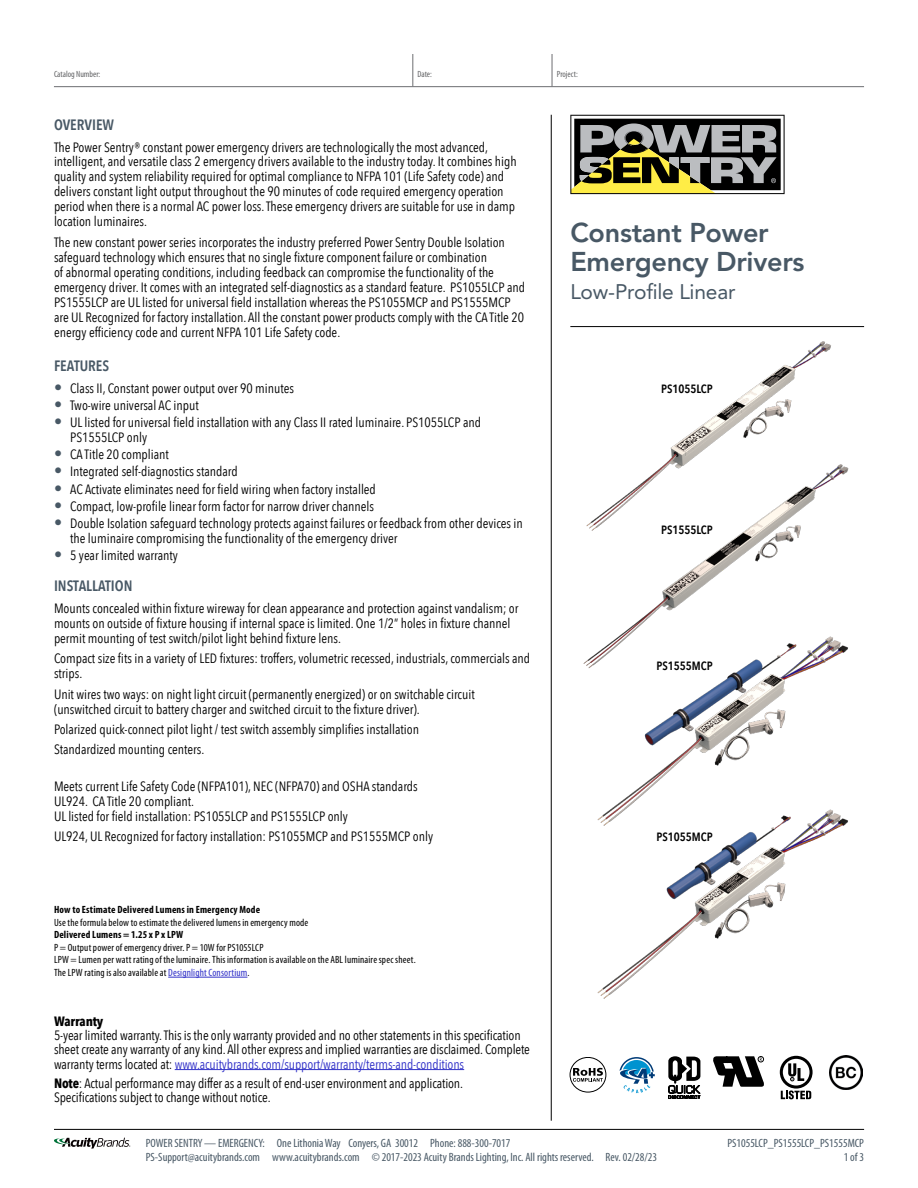
<style>
.page{position:relative;width:918px;height:1188px;background:#fff}
.page>*{position:absolute;margin:0;border:0;box-sizing:border-box;transform-origin:0 0}
.t1{font:800 27px/28.5px "Avenir LT Std";letter-spacing:-.01em;color:#485865}
.t2{font:21px "Avenir LT Std";letter-spacing:-.01em;color:#485865}
.t3{font:600 15px "Avenir Next Condensed";color:#485865}
.t4{font:13.5px/15px "Avenir Next Condensed";color:#000}
.t5{font:700 13.5px "Avenir Next Condensed";letter-spacing:-.01em;color:#000}
.t6{font:condensed 12px/14.2px "Myriad Pro";color:#485865}
.t7{font:600 12px "Avenir Next Condensed";color:#000}
.t8{font:condensed 10.5px/12.6px "Myriad Pro";letter-spacing:.015em;color:#000}
.t9{font:700 condensed 10.5px "Myriad Pro";letter-spacing:.02em;color:#000}
.t10{font:condensed 9px "Myriad Pro";color:#636466}
.s1{font-size:16.2px;color:#485865}
.s2{color:#3232c8}
.s3{font-weight:700}
</style>
<div class="page">
<hr style="left:54px;top:1129px;width:810px;height:1px;background:#000">
<svg style="left:54px;top:1138px;width:76px;height:11px"></svg>
<hr style="left:54px;top:86px;width:810px;height:1px;background:#6d6e71">
<hr style="left:413px;top:54px;width:1px;height:32px;background:#6d6e71">
<hr style="left:552px;top:54px;width:1px;height:32px;background:#6d6e71">
<img style="left:670px;top:341px;width:161px;height:108px">
<img style="left:586px;top:449px;width:263px;height:183px">
<img style="left:583px;top:632px;width:265px;height:173px">
<hr style="left:551px;top:115px;width:1px;height:1006px;background:#000">
<hr style="left:570px;top:326px;width:294px;height:1px;background:#000">
<hr style="left:175px;top:1069px;width:289px;height:1px;background:#3232c8">
<svg style="left:570px;top:115px;width:215px;height:79px"></svg>
<hr style="left:168px;top:977px;width:79px;height:1px;background:#3232c8">
<svg style="left:780px;top:1056px;width:33px;height:43px"></svg>
<img style="left:829px;top:1056px;width:34px;height:33px">
<svg style="left:713px;top:1056px;width:51px;height:31px"></svg>
<img style="left:597px;top:805px;width:251px;height:194px">
<svg style="left:620px;top:1057px;width:35px;height:36px"></svg>
<svg style="left:668px;top:1056px;width:32px;height:43px"></svg>
<div style="left:570px;top:1057px;width:36px;height:35px;border:1px solid #000;border-radius:50%"></div>
<svg style="left:573px;top:1068px;width:30px;height:14px"></svg>
<p class="t10" style="left:54px;top:69px;width:48px">Catalog Number:</p>
<p class="t10" style="left:417px;top:69px;width:16px">Date:</p>
<p class="t10" style="left:557px;top:69px;width:22px">Project:</p>
<p class="t3" style="left:54px;top:112px;width:62px">OVERVIEW</p>
<p class="t4" style="left:54px;top:139px;width:464px">The Power Sentry® constant power emergency drivers are technologically the most advanced, intelligent, and versatile class 2 emergency drivers available to the industry today. It combines high quality and system reliability required for optimal compliance to NFPA 101 (Life Safety code) and delivers constant light output throughout the 90 minutes of code required emergency operation period when there is a normal AC power loss. These emergency drivers are suitable for use in damp location luminaires.</p>
<p class="t4" style="left:54px;top:234px;width:473px">The new constant power series incorporates the industry preferred Power Sentry Double Isolation safeguard technology which ensures that no single fixture component failure or combination<br>of abnormal operating conditions, including feedback can compromise the functionality of the emergency driver. It comes with an integrated self-diagnostics as a standard feature. PS1055LCP and PS1555LCP are UL listed for universal field installation whereas the PS1055MCP and PS1555MCP are UL Recognized for factory installation. All the constant power products comply with the CA Title 20 energy efficiency code and current NFPA 101 Life Safety code.</p>
<p class="t3" style="left:54px;top:353px;width:57px">FEATURES</p>
<p class="t4" style="left:54px;top:380px;width:242px"><span class="s1">•</span> Class II, Constant power output over 90 minutes</p>
<p class="t4" style="left:54px;top:397px;width:146px"><span class="s1">•</span> Two-wire universal AC input</p>
<p class="t4" style="left:70px;top:414px;width:412px;text-indent:-16px"><span class="s1">•</span> UL listed for universal field installation with any Class II rated luminaire. PS1055LCP and<br>PS1555LCP only</p>
<p class="t4" style="left:54px;top:446px;width:116px"><span class="s1">•</span> CA Title 20 compliant</p>
<p class="t4" style="left:54px;top:464px;width:185px"><span class="s1">•</span> Integrated self-diagnostics standard</p>
<p class="t4" style="left:54px;top:481px;width:323px"><span class="s1">•</span> AC Activate eliminates need for field wiring when factory installed</p>
<p class="t4" style="left:54px;top:498px;width:322px"><span class="s1">•</span> Compact, low-profile linear form factor for narrow driver channels</p>
<p class="t4" style="left:70px;top:515px;width:454px;text-indent:-16px"><span class="s1">•</span> Double Isolation safeguard technology protects against failures or feedback from other devices in the luminaire compromising the functionality of the emergency driver</p>
<p class="t4" style="left:54px;top:547px;width:125px"><span class="s1">•</span> 5 year limited warranty</p>
<p class="t3" style="left:54px;top:573px;width:80px">INSTALLATION</p>
<p class="t4" style="left:54px;top:600px;width:466px">Mounts concealed within fixture wireway for clean appearance and protection against vandalism; or mounts on outside of fixture housing if internal space is limited. One 1/2” holes in fixture channel permit mounting of test switch/pilot light behind fixture lens.</p>
<p class="t4" style="left:54px;top:650px;width:478px">Compact size fits in a variety of LED fixtures: troffers, volumetric recessed, industrials, commercials and strips.</p>
<p class="t4" style="left:54px;top:686px;width:422px">Unit wires two ways: on night light circuit (permanently energized) or on switchable circuit (unswitched circuit to battery charger and switched circuit to the fixture driver).</p>
<p class="t4" style="left:54px;top:718px;width:367px;line-height:20.4px">Polarized quick-connect pilot light / test switch assembly simplifies installation<br>Standardized mounting centers.</p>
<p class="t4" style="left:54px;top:778px;width:365px">Meets current Life Safety Code (NFPA101), NEC (NFPA70) and OSHA standards<br>UL924. CA Title 20 compliant.<br>UL listed for field installation: PS1055LCP and PS1555LCP only</p>
<p class="t4" style="left:54px;top:829px;width:381px">UL924, UL Recognized for factory installation: PS1055MCP and PS1555MCP only</p>
<p class="t9" style="left:54px;top:904px;width:208px">How to Estimate Delivered Lumens in Emergency Mode</p>
<p class="t8" style="left:54px;top:916px;width:256px">Use the formula below to estimate the delivered lumens in emergency mode</p>
<p class="t9" style="left:54px;top:929px;width:131px">Delivered Lumens = 1.25 x P x LPW</p>
<p class="t8" style="left:54px;top:941px;width:363px">P = Output power of emergency driver. P = 10W for PS1055LCP<br>LPW = Lumen per watt rating of the luminaire. This information is available on the ABL luminaire spec sheet.<br>The LPW rating is also available at <span class="s2">Designlight Consortium</span>.</p>
<p class="t5" style="left:54px;top:1013px;width:51px">Warranty</p>
<p class="t4" style="left:54px;top:1028px;width:478px;line-height:14.2px">5-year limited warranty. This is the only warranty provided and no other statements in this specification sheet create any warranty of any kind. All other express and implied warranties are disclaimed. Complete warranty terms located at: <span class="s2">www.acuitybrands.com/support/warranty/terms-and-conditions</span></p>
<p class="t4" style="left:54px;top:1076px;width:411px;line-height:14.2px"><span class="s3">Note</span>: Actual performance may differ as a result of end-user environment and application.<br>Specifications subject to change without notice.</p>
<h1 class="t1" style="left:570px;top:219px;width:236px">Constant Power<br>Emergency Drivers</h1>
<h2 class="t2" style="left:570px;top:280px;width:167px">Low-Profile Linear</h2>
<p class="t7" style="left:661px;top:379px;width:53px">PS1055LCP</p>
<p class="t7" style="left:661px;top:519px;width:53px">PS1555LCP</p>
<p class="t7" style="left:657px;top:656px;width:58px">PS1555MCP</p>
<p class="t7" style="left:657px;top:827px;width:58px">PS1055MCP</p>
<p class="t6" style="left:146px;top:1136px;width:513px">POWER SENTRY — EMERGENCY: One Lithonia Way Conyers, GA 30012 Phone: 888-300-7017<br>PS-Support@acuitybrands.com www.acuitybrands.com © 2017-2023 Acuity Brands Lighting, Inc. All rights reserved. Rev. 02/28/23</p>
<p class="t6" style="left:727px;top:1136px;width:138px;text-align:right">PS1055LCP_PS1555LCP_PS1555MCP<br>1 of 3</p>
</div>
